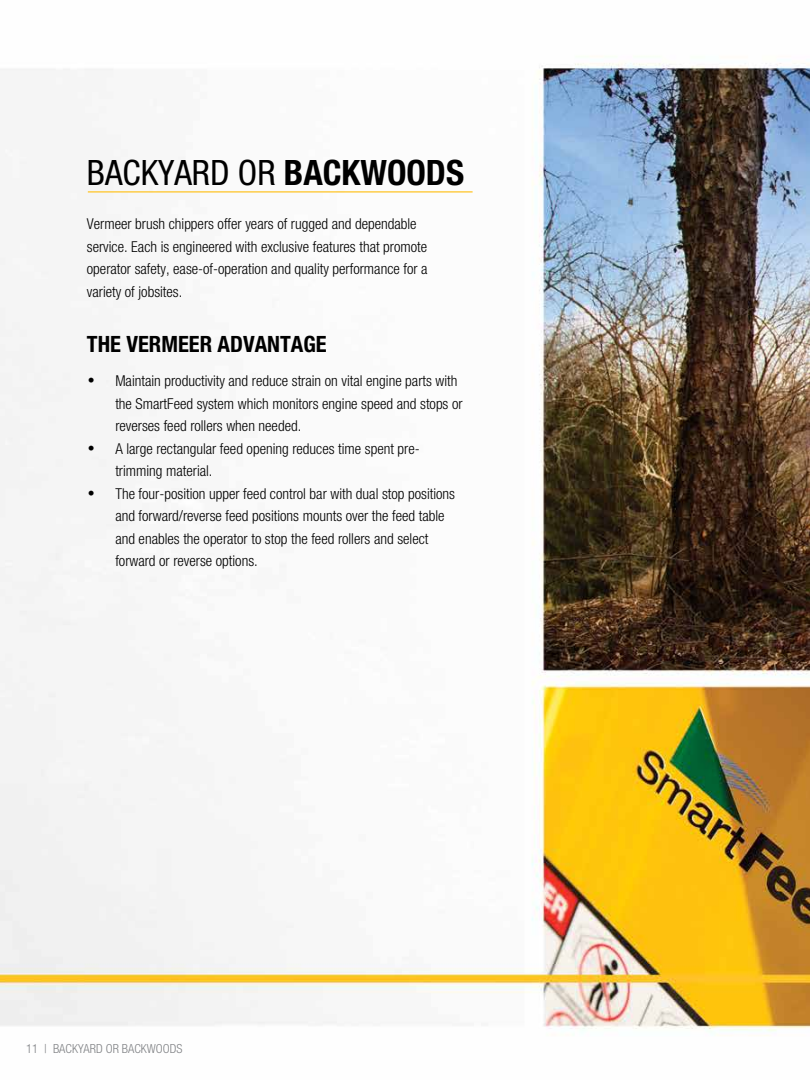
<style>
.page{position:relative;width:810px;height:1080px;background:#fff}
.page>*{position:absolute;margin:0;border:0;box-sizing:border-box;transform-origin:0 0}
.t1{font:condensed 35px "Helvetica Neue";color:#000}
.t2{font:700 condensed 22.5px "Helvetica Neue";color:#000}
.t3{font:300 condensed 15px/22.5px "Helvetica Neue";color:#000}
.t4{font:300 condensed 13.75px "Helvetica Neue";color:#000}
.t5{font:300 condensed 12.5px "Helvetica Neue";color:#808285}
.s1{font-weight:700}
</style>
<div class="page">
<img style="left:0;top:63px;width:810px;height:973px">
<hr style="left:88px;top:191px;width:385px;height:2px;background:#ffc425">
<h1 class="t1" style="left:87px;top:153px;width:379px">BACKYARD OR <span class="s1">BACKWOODS</span></h1>
<p class="t3" style="left:87px;top:213px;width:342px">Vermeer brush chippers offer years of rugged and dependable service. Each is engineered with exclusive features that promote operator safety, ease-of-operation and quality performance for a variety of jobsites.</p>
<h2 class="t2" style="left:87px;top:331px;width:241px">THE VERMEER ADVANTAGE</h2>
<p class="t3" style="left:115px;top:370px;width:349px">Maintain productivity and reduce strain on vital engine parts with the SmartFeed system which monitors engine speed and stops or reverses feed rollers when needed.<br>A large rectangular feed opening reduces time spent pre&shy;trimming material.<br>The four-position upper feed control bar with dual stop positions and forward/reverse feed positions mounts over the feed table and enables the operator to stop the feed rollers and select forward or reverse options.</p>
<p class="t4" style="left:88px;top:373px;width:8px">•</p>
<p class="t4" style="left:88px;top:440px;width:8px">•</p>
<p class="t4" style="left:88px;top:485px;width:8px">•</p>
<p class="t5" style="left:26px;top:1041px;width:158px">11 | BACKYARD OR BACKWOODS</p>
</div>
